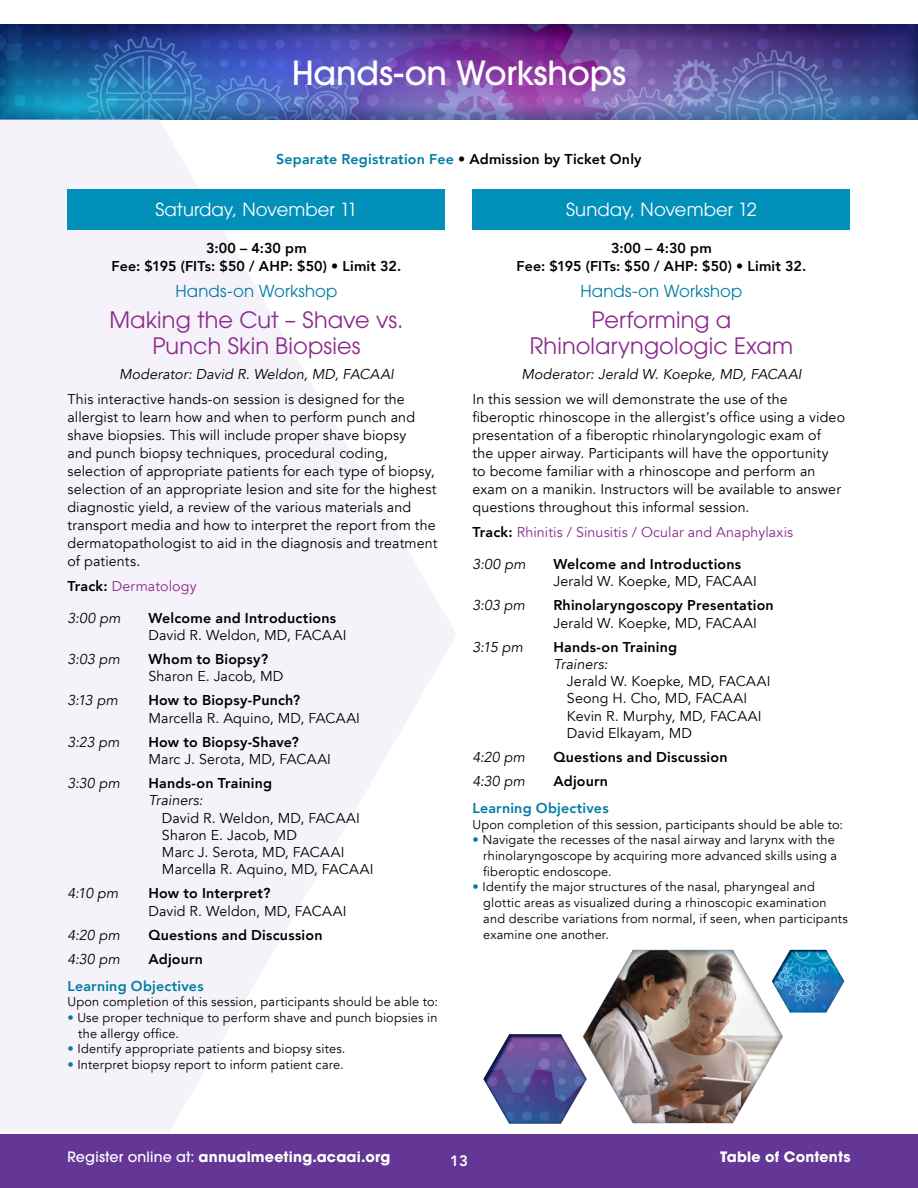
<style>
.page{position:relative;width:918px;height:1188px;background:#fff}
.page>*{position:absolute;margin:0;border:0;box-sizing:border-box;transform-origin:0 0}
.t1{font:500 33px "ITC Avant Garde Std";letter-spacing:-.01em;color:#fff}
.t2{font:22.5px/25.5px "ITC Avant Garde Std";letter-spacing:.005em;color:#8b2b8c;text-align:center}
.t3{font:18px "ITC Avant Garde Std";letter-spacing:.005em;color:#fff}
.t4{font:16.5px "ITC Avant Garde Std";letter-spacing:.01em;color:#007da5}
.t5{font:800 15px "Avenir";color:#fff}
.t6{font:14.25px/18px "Avenir";letter-spacing:.01em;color:#000}
.t7{font:800 14.25px/18px "Avenir";letter-spacing:.015em;color:#000;text-align:center}
.t8{font:italic 14.25px "Avenir";letter-spacing:.01em;color:#000}
.t9{font:800 14.25px "Avenir";letter-spacing:.015em;color:#007da5}
.t10{font:14.25px "Avenir";letter-spacing:.01em;color:#8b2b8c}
.t11{font:700 14.25px "ITC Avant Garde Std";letter-spacing:.015em;color:#fff}
.t12{font:12.75px/15.8px "Avenir";letter-spacing:.015em;color:#000}
.s1{color:#000}
.s2{font-weight:800;color:#000}
.s3{color:#007da5}
.s4{font-weight:500}
</style>
<div class="page">
<div style="left:0;top:1134px;width:918px;height:54px;background:#643695"></div>
<div style="left:0;top:13px;width:918px;height:106px;background:#004275;opacity:.75"></div>
<svg style="left:0;top:119px;width:457px;height:1013px;fill:#f5f3f9"></svg>
<div style="left:570px;top:938px;width:228px;height:186px;background:#004275;opacity:.15"></div>
<div style="left:68px;top:189px;width:378px;height:41px;background:#0090ba"></div>
<div style="left:472px;top:189px;width:378px;height:41px;background:#0090ba"></div>
<div style="left:760px;top:938px;width:98px;height:75px;background:#004275;opacity:.87"></div>
<div style="left:471px;top:1023px;width:130px;height:102px;background:#004275;opacity:.87"></div>
<h1 class="t1" style="left:292px;top:52px;width:336px">Hands-on Workshops</h1>
<p class="t9" style="left:276px;top:147px;width:367px">Separate Registration Fee <span class="s1">• Admission by Ticket Only</span></p>
<p class="t3" style="left:155px;top:198px;width:204px">Saturday, November 11</p>
<p class="t7" style="left:112px;top:239px;width:291px">3:00 – 4:30 pm<br>Fee: $195 (FITs: $50 / AHP: $50) • Limit 32.</p>
<p class="t4" style="left:176px;top:281px;width:163px">Hands-on Workshop</p>
<h2 class="t2" style="left:109px;top:307px;width:296px">Making the Cut – Shave vs.<br>Punch Skin Biopsies</h2>
<p class="t8" style="left:119px;top:365px;width:276px">Moderator: David R. Weldon, MD, FACAAI</p>
<p class="t6" style="left:68px;top:390px;width:372px">This interactive hands-on session is designed for the allergist to learn how and when to perform punch and shave biopsies. This will include proper shave biopsy<br>and punch biopsy techniques, procedural coding, selection of appropriate patients for each type of biopsy, selection of an appropriate lesion and site for the highest diagnostic yield, a review of the various materials and transport media and how to interpret the report from the dermatopathologist to aid in the diagnosis and treatment of patients.</p>
<p class="t10" style="left:68px;top:578px;width:131px"><span class="s2">Track:</span> Dermatology</p>
<p class="t8" style="left:68px;top:610px;width:54px">3:00 pm</p>
<p class="t7" style="left:149px;top:609px;width:189px">Welcome and Introductions</p>
<p class="t6" style="left:149px;top:627px;width:199px">David R. Weldon, MD, FACAAI</p>
<p class="t8" style="left:68px;top:651px;width:54px">3:03 pm</p>
<p class="t7" style="left:149px;top:650px;width:121px">Whom to Biopsy?</p>
<p class="t6" style="left:149px;top:668px;width:136px">Sharon E. Jacob, MD</p>
<p class="t8" style="left:68px;top:692px;width:52px">3:13 pm</p>
<p class="t7" style="left:149px;top:692px;width:153px">How to Biopsy-Punch?</p>
<p class="t6" style="left:149px;top:709px;width:213px">Marcella R. Aquino, MD, FACAAI</p>
<p class="t8" style="left:68px;top:733px;width:54px">3:23 pm</p>
<p class="t7" style="left:149px;top:733px;width:152px">How to Biopsy-Shave?</p>
<p class="t6" style="left:149px;top:750px;width:184px">Marc J. Serota, MD, FACAAI</p>
<p class="t8" style="left:68px;top:775px;width:54px">3:30 pm</p>
<p class="t7" style="left:149px;top:774px;width:125px">Hands-on Training</p>
<p class="t8" style="left:149px;top:792px;width:56px">Trainers:</p>
<p class="t6" style="left:162px;top:809px;width:213px;line-height:17.2px">David R. Weldon, MD, FACAAI<br>Sharon E. Jacob, MD<br>Marc J. Serota, MD, FACAAI<br>Marcella R. Aquino, MD, FACAAI</p>
<p class="t8" style="left:67px;top:885px;width:52px">4:10 pm</p>
<p class="t7" style="left:148px;top:884px;width:124px">How to Interpret?</p>
<p class="t6" style="left:148px;top:902px;width:199px">David R. Weldon, MD, FACAAI</p>
<p class="t8" style="left:67px;top:926px;width:54px">4:20 pm</p>
<p class="t7" style="left:148px;top:926px;width:176px">Questions and Discussion</p>
<p class="t8" style="left:67px;top:950px;width:54px">4:30 pm</p>
<p class="t7" style="left:148px;top:950px;width:56px">Adjourn</p>
<p class="t9" style="left:67px;top:974px;width:138px">Learning Objectives</p>
<p class="t12" style="left:68px;top:994px;width:372px">Upon completion of this session, participants should be able to:</p>
<p class="t12" style="left:78px;top:1010px;width:361px;text-indent:-11px"><span class="s3">•</span> Use proper technique to perform shave and punch biopsies in the allergy office.</p>
<p class="t12" style="left:68px;top:1041px;width:280px"><span class="s3">•</span> Identify appropriate patients and biopsy sites.</p>
<p class="t12" style="left:68px;top:1057px;width:278px"><span class="s3">•</span> Interpret biopsy report to inform patient care.</p>
<p class="t3" style="left:566px;top:198px;width:192px">Sunday, November 12</p>
<p class="t7" style="left:517px;top:239px;width:291px">3:00 – 4:30 pm<br>Fee: $195 (FITs: $50 / AHP: $50) • Limit 32.</p>
<p class="t4" style="left:581px;top:281px;width:163px">Hands-on Workshop</p>
<h2 class="t2" style="left:530px;top:307px;width:265px">Performing a<br>Rhinolaryngologic Exam</h2>
<p class="t8" style="left:521px;top:365px;width:282px">Moderator: Jerald W. Koepke, MD, FACAAI</p>
<p class="t6" style="left:473px;top:390px;width:374px">In this session we will demonstrate the use of the fiberoptic rhinoscope in the allergist’s office using a video presentation of a fiberoptic rhinolaryngologic exam of the upper airway. Participants will have the opportunity to become familiar with a rhinoscope and perform an exam on a manikin. Instructors will be available to answer questions throughout this informal session.</p>
<p class="t10" style="left:473px;top:524px;width:322px"><span class="s2">Track:</span> Rhinitis / Sinusitis / Ocular and Anaphylaxis</p>
<p class="t8" style="left:473px;top:556px;width:54px">3:00 pm</p>
<p class="t7" style="left:553px;top:555px;width:189px">Welcome and Introductions</p>
<p class="t6" style="left:553px;top:573px;width:205px">Jerald W. Koepke, MD, FACAAI</p>
<p class="t8" style="left:473px;top:597px;width:54px">3:03 pm</p>
<p class="t7" style="left:553px;top:596px;width:222px">Rhinolaryngoscopy Presentation</p>
<p class="t6" style="left:553px;top:614px;width:205px">Jerald W. Koepke, MD, FACAAI</p>
<p class="t8" style="left:473px;top:638px;width:52px">3:15 pm</p>
<p class="t7" style="left:553px;top:638px;width:125px">Hands-on Training</p>
<p class="t8" style="left:553px;top:655px;width:56px">Trainers:</p>
<p class="t6" style="left:567px;top:673px;width:205px;line-height:17.2px">Jerald W. Koepke, MD, FACAAI<br>Seong H. Cho, MD, FACAAI<br>Kevin R. Murphy, MD, FACAAI<br>David Elkayam, MD</p>
<p class="t8" style="left:472px;top:748px;width:54px">4:20 pm</p>
<p class="t7" style="left:553px;top:748px;width:176px">Questions and Discussion</p>
<p class="t8" style="left:472px;top:772px;width:54px">4:30 pm</p>
<p class="t7" style="left:553px;top:772px;width:56px">Adjourn</p>
<p class="t9" style="left:472px;top:797px;width:138px">Learning Objectives</p>
<p class="t12" style="left:472px;top:816px;width:372px">Upon completion of this session, participants should be able to:</p>
<p class="t12" style="left:483px;top:832px;width:355px;text-indent:-11px"><span class="s3">•</span> Navigate the recesses of the nasal airway and larynx with the rhinolaryngoscope by acquiring more advanced skills using a fiberoptic endoscope.</p>
<p class="t12" style="left:483px;top:879px;width:366px;text-indent:-11px"><span class="s3">•</span> Identify the major structures of the nasal, pharyngeal and glottic areas as visualized during a rhinoscopic examination and describe variations from normal, if seen, when participants examine one another.</p>
<p class="t11" style="left:68px;top:1147px;width:324px"><span class="s4">Register online at:</span> annualmeeting.acaai.org</p>
<p class="t11" style="left:720px;top:1147px;width:132px">Table of Contents</p>
<p class="t5" style="left:450px;top:1149px;width:19px">13</p>
</div>
